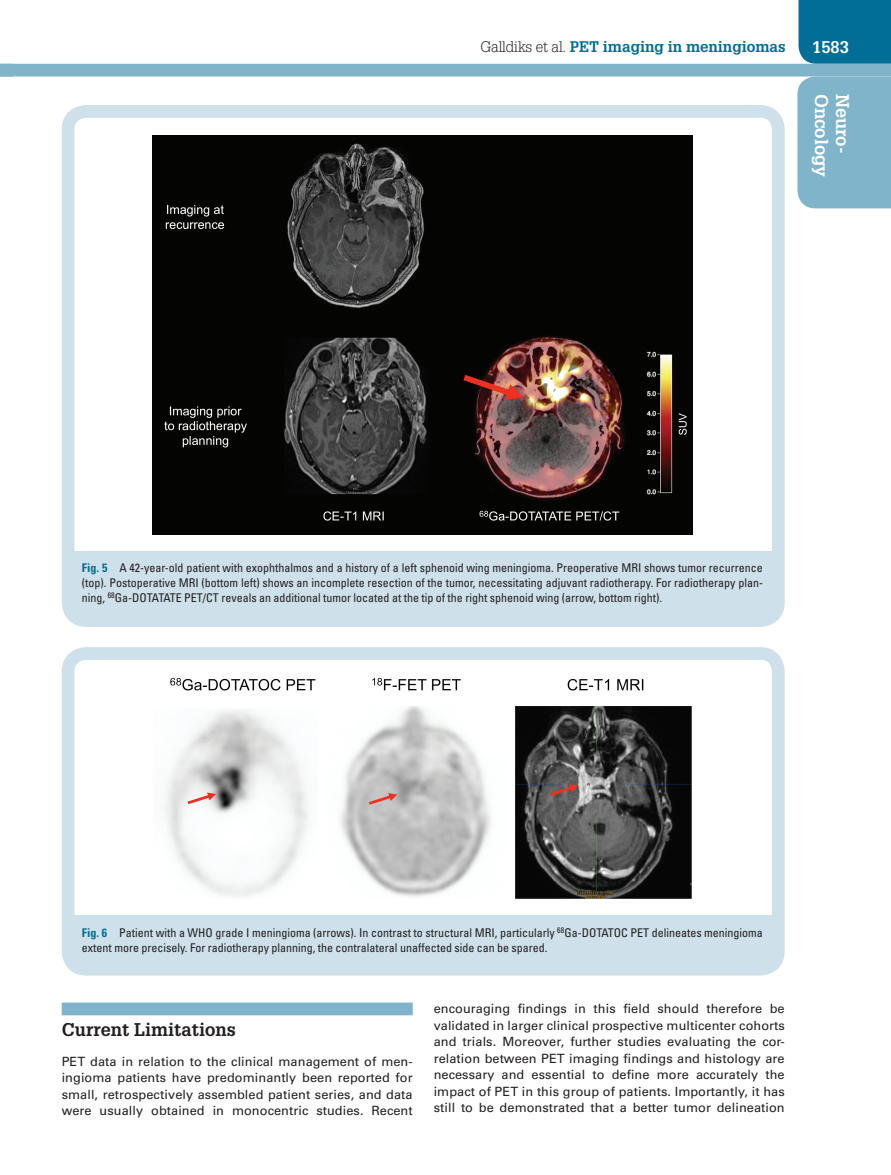
<style>
.page{position:relative;width:891px;height:1175px;background:#fff}
.page>*{position:absolute;margin:0;border:0;box-sizing:border-box;transform-origin:0 0}
.t1{font:700 18px "Glypha LT Std";color:#231f20}
.t2{font:700 18px "Glypha LT Std";color:#fff}
.t3{font:700 16.5px "Glypha LT Std";color:#fff}
.t4{font:700 15px "Glypha LT Std";color:#006e96}
.t5{font:12.75px/16.5px "Univers LT Std";letter-spacing:.005em;color:#231f20;text-align:justify}
.t6{font:condensed 12px/15px "Univers LT Std";color:#231f20;text-align:justify}
.s1{font-weight:300;color:#231f20}
.s2{font-weight:700;color:#006e96}
</style>
<div class="page">
<div style="left:799px;top:0;width:92px;height:64px;background:#006e96"></div>
<div style="left:0;top:64px;width:891px;height:12px;background:#7fb4ca"></div>
<div style="left:797px;top:76px;width:94px;height:132px;background:#7fb4ca"></div>
<div style="left:62px;top:1002px;width:351px;height:13px;background:#7fb4ca"></div>
<div style="left:73px;top:551px;width:700px;height:65px;background:#cee0ea"></div>
<img style="left:152px;top:135px;width:540px;height:400px">
<div style="left:62px;top:105px;width:723px;height:522px;border:13px solid #cee0ea;border-radius:18px"></div>
<div style="left:73px;top:915px;width:700px;height:50px;background:#cee0ea"></div>
<img style="left:165px;top:677px;width:527px;height:222px">
<div style="left:62px;top:647px;width:723px;height:328px;border:13px solid #cee0ea;border-radius:18px"></div>
<p class="t4" style="left:480px;top:37px;width:307px"><span class="s1">Galldiks et al.</span> PET imaging in meningiomas</p>
<h2 class="t3" style="left:812px;top:37px;width:38px">1583</h2>
<h1 class="t2" style="left:833px;top:94px;width:85px;rotate:90deg">Oncology</h1>
<h1 class="t2" style="left:854px;top:94px;width:61px;rotate:90deg">Neuro-</h1>
<p class="t6" style="left:82px;top:560px;width:683px"><span class="s2">Fig. 5</span> A 42-year-old patient with exophthalmos and a history of a left sphenoid wing meningioma. Preoperative MRI shows tumor recurrence (top). Postoperative MRI (bottom left) shows an incomplete resection of the tumor, necessitating adjuvant radiotherapy. For radiotherapy plan&shy;ning, <sup>68</sup>Ga-DOTATATE PET/CT reveals an additional tumor located at the tip of the right sphenoid wing (arrow, bottom right).</p>
<p class="t6" style="left:82px;top:924px;width:683px"><span class="s2">Fig. 6</span> Patient with a WHO grade I meningioma (arrows). In contrast to structural MRI, particularly <sup>68</sup>Ga-DOTATOC PET delineates meningioma extent more precisely. For radiotherapy planning, the contralateral unaffected side can be spared.</p>
<h1 class="t1" style="left:62px;top:1018px;width:176px">Current Limitations</h1>
<p class="t5" style="left:62px;top:1052px;width:353px">PET data in relation to the clinical management of men&shy;ingioma patients have predominantly been reported for small, retrospectively assembled patient series, and data were usually obtained in monocentric studies. Recent</p>
<p class="t5" style="left:434px;top:1000px;width:353px">encouraging findings in this field should therefore be validated in larger clinical prospective multicenter cohorts and trials. Moreover, further studies evaluating the cor&shy;relation between PET imaging findings and histology are necessary and essential to define more accurately the impact of PET in this group of patients. Importantly, it has still to be demonstrated that a better tumor delineation</p>
</div>
